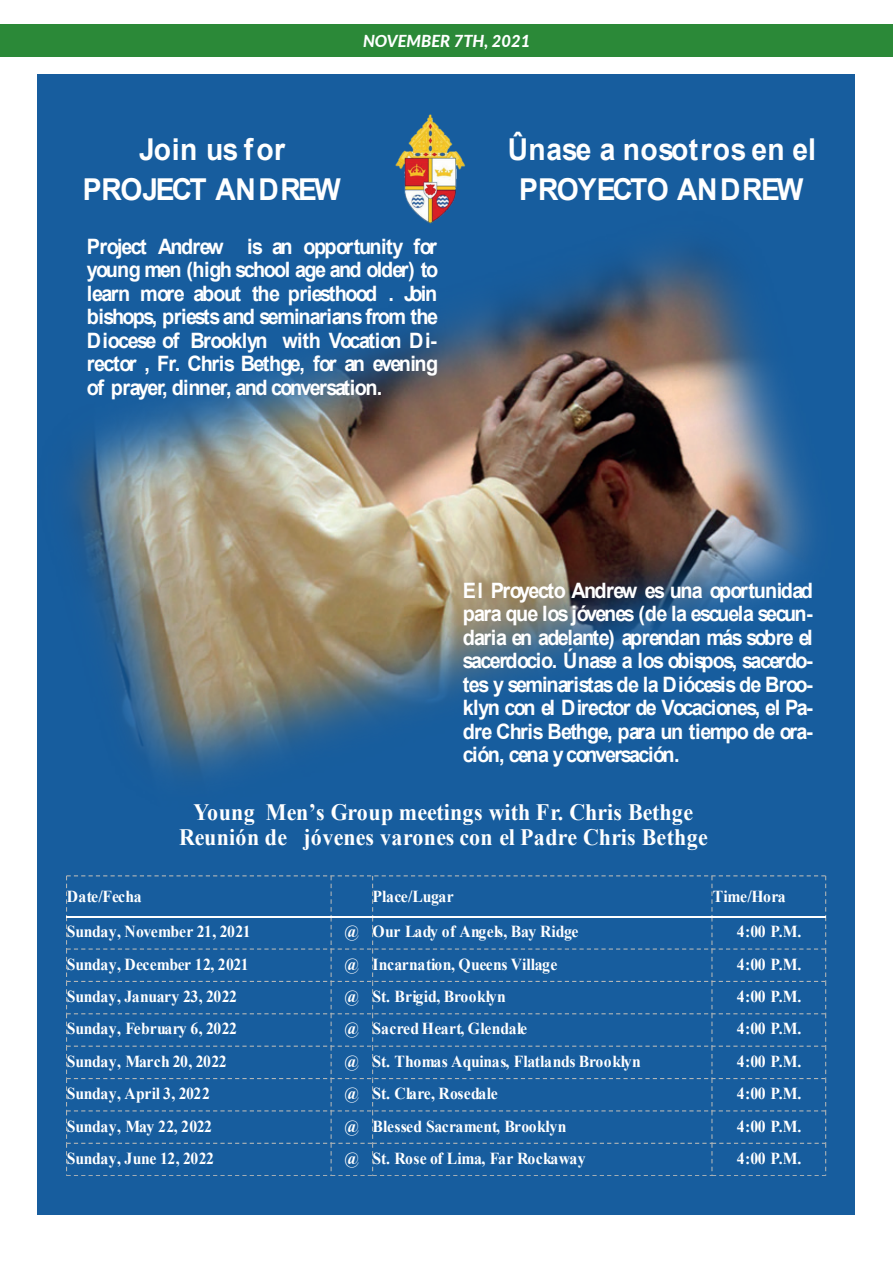
<style>
.page{position:relative;width:893px;height:1263px;background:#fff}
.page>*{position:absolute;margin:0;border:0;box-sizing:border-box;transform-origin:0 0}
.t1{font:700 30.15px/40.2px "Arial";color:#fff;text-align:center;scale:.94 1}
.t2{font:700 30.15px/40.2px "Arial";letter-spacing:-.02em;color:#fff;text-align:center;scale:.94 1}
.t3{font:700 23.4px/24.6px "Times New Roman";letter-spacing:.01em;color:#fff;text-align:center;scale:.94 1}
.t4{font:700 21.15px/23.4px "Arial";letter-spacing:-.08em;color:#fff;text-align:justify;scale:.94 1}
.t5{font:700 16.8px "Times New Roman";letter-spacing:-.025em;color:#fff;scale:.94 1}
.t6{font:700 16.8px "Times New Roman";color:#fff;scale:.94 1}
.t7{font:700 16.8px "Times New Roman";letter-spacing:.02em;color:#fff;scale:.94 1}
.t8{font:italic 800 16.5px "Lato";color:#fff}
</style>
<div class="page">
<div style="left:38px;top:74px;width:817px;height:1141px;background:#175d9e"></div>
<div style="left:0;top:24px;width:893px;height:33px;background:#2b8938"></div>
<img style="left:71px;top:247px;width:741px;height:529px">
<svg style="left:66px;top:875px;width:760px;height:301px"></svg>
<img style="left:395px;top:114px;width:70px;height:110px">
<p class="t8" style="left:363px;top:28px;width:169px">NOVEMBER 7TH, 2021</p>
<h1 class="t2" style="left:83px;top:130px;width:276px">Join us for<br>PROJECT ANDREW</h1>
<h1 class="t1" style="left:508px;top:130px;width:329px">Ûnase a nosotros en el<br>PROYECTO ANDREW</h1>
<p class="t4" style="left:87px;top:235px;width:375px">Project Andrew is an opportunity for young men (high school age and older) to learn more about the priesthood . Join bishops, priests and seminarians from the Diocese of Brooklyn with Vocation Di&shy;rector , Fr. Chris Bethge, for an evening of prayer, dinner, and conversation.</p>
<p class="t4" style="left:463px;top:579px;width:374px">El Proyecto Andrew es una oportunidad para que los jóvenes (de la escuela secun&shy;daria en adelante) aprendan más sobre el sacerdocio. Únase a los obispos, sacerdo&shy;tes y seminaristas de la Diócesis de Broo&shy;klyn con el Director de Vocaciones, el Pa&shy;dre Chris Bethge, para un tiempo de ora&shy;ción, cena y conversación.</p>
<p class="t3" style="left:179px;top:799px;width:564px">Young Men’s Group meetings with Fr. Chris Bethge<br>Reunión de jóvenes varones con el Padre Chris Bethge</p>
<p class="t5" style="left:67px;top:884px;width:81px">Date/Fecha</p>
<p class="t5" style="left:373px;top:884px;width:88px">Place/Lugar</p>
<p class="t5" style="left:713px;top:884px;width:79px">Time/Hora</p>
<p class="t5" style="left:67px;top:919px;width:197px">Sunday, November 21, 2021</p>
<p class="t5" style="left:344px;top:919px;width:251px">@ Our Lady of Angels, Bay Ridge</p>
<p class="t5" style="left:737px;top:919px;width:70px">4:00 P.M.</p>
<p class="t5" style="left:67px;top:952px;width:195px">Sunday, December 12, 2021</p>
<p class="t5" style="left:344px;top:952px;width:228px">@ Incarnation, Queens Village</p>
<p class="t5" style="left:737px;top:952px;width:70px">4:00 P.M.</p>
<p class="t5" style="left:67px;top:984px;width:182px">Sunday, January 23, 2022</p>
<p class="t6" style="left:344px;top:984px;width:173px">@ St. Brigid, Brooklyn</p>
<p class="t5" style="left:737px;top:984px;width:70px">4:00 P.M.</p>
<p class="t5" style="left:67px;top:1017px;width:182px">Sunday, February 6, 2022</p>
<p class="t7" style="left:344px;top:1017px;width:196px">@ Sacred Heart, Glendale</p>
<p class="t5" style="left:737px;top:1017px;width:70px">4:00 P.M.</p>
<p class="t5" style="left:67px;top:1049px;width:171px">Sunday, March 20, 2022</p>
<p class="t5" style="left:344px;top:1049px;width:317px">@ St. Thomas Aquinas, Flatlands Brooklyn</p>
<p class="t5" style="left:737px;top:1049px;width:70px">4:00 P.M.</p>
<p class="t5" style="left:67px;top:1081px;width:153px">Sunday, April 3, 2022</p>
<p class="t6" style="left:344px;top:1081px;width:165px">@ St. Clare, Rosedale</p>
<p class="t5" style="left:737px;top:1081px;width:70px">4:00 P.M.</p>
<p class="t5" style="left:67px;top:1114px;width:156px">Sunday, May 22, 2022</p>
<p class="t5" style="left:344px;top:1114px;width:238px">@ Blessed Sacrament, Brooklyn</p>
<p class="t5" style="left:737px;top:1114px;width:70px">4:00 P.M.</p>
<p class="t5" style="left:67px;top:1146px;width:158px">Sunday, June 12, 2022</p>
<p class="t5" style="left:344px;top:1146px;width:258px">@ St. Rose of Lima, Far Rockaway</p>
<p class="t5" style="left:737px;top:1146px;width:70px">4:00 P.M.</p>
</div>
